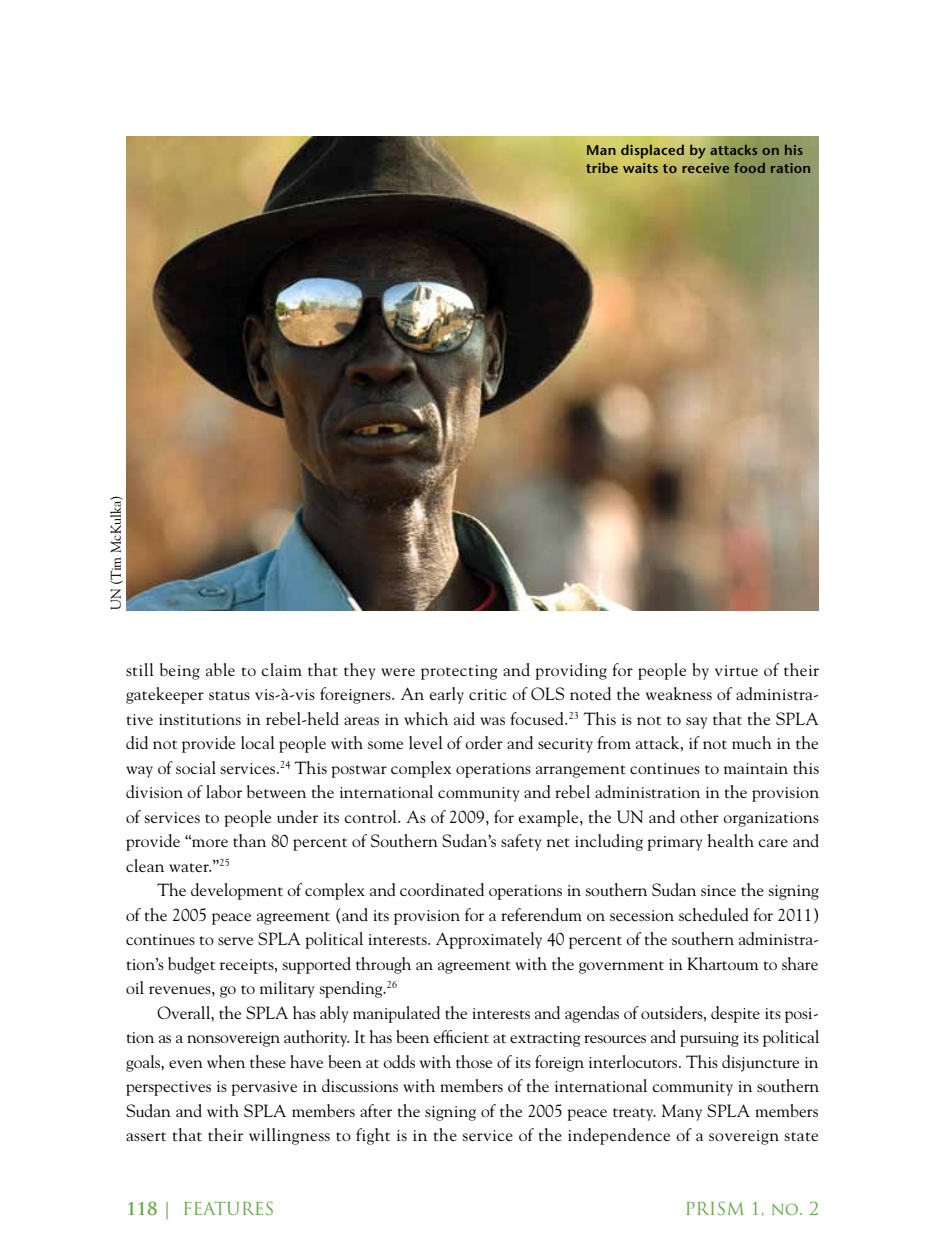
<style>
.page{position:relative;width:945px;height:1260px;background:#fff}
.page>*{position:absolute;margin:0;border:0;box-sizing:border-box;transform-origin:0 0}
.t1{font:17.5px/24.5px "Goudy Std";letter-spacing:.01em;color:#000;text-align:justify}
.t2{font:17.5px "Trajan Pro";color:#61a846}
.t3{font:600 14px/17.5px "Stone Sans Std";letter-spacing:.02em;color:#000}
.t4{font:14px "Goudy Std";color:#000}
.s1{font-weight:700}
</style>
<div class="page">
<img style="left:126px;top:136px;width:693px;height:474px">
<p class="t4" style="left:107px;top:610px;width:116px;rotate:-90deg">UN (Tim McKulka)</p>
<p class="t3" style="left:586px;top:141px;width:226px">M an displaced by attacks on his tribe waits to receive food ration</p>
<p class="t1" style="left:126px;top:657px;width:695px">still being able to claim that they were protecting and providing for people by virtue of their gatekeeper status vis-à-vis foreigners. An early critic of OLS noted the weakness of administra&shy;tive institutions in rebel-held areas in which aid was focused.<sup>23</sup> This is not to say that the SPLA did not provide local people with some level of order and security from attack, if not much in the way of social services.<sup>24</sup> This postwar complex operations arrangement continues to maintain this division of labor between the international community and rebel administration in the provision of services to people under its control. As of 2009, for example, the UN and other organizations provide “more than 80 percent of Southern Sudan’s safety net including primary health care and clean water.”<sup>25</sup></p>
<p class="t1" style="left:126px;top:877px;width:695px;text-indent:32px">The development of complex and coordinated operations in southern Sudan since the signing of the 2005 peace agreement (and its provision for a referendum on secession scheduled for 2011) continues to serve SPLA political interests. Approximately 40 percent of the southern administra&shy;tion’s budget receipts, supported through an agreement with the government in Khartoum to share oil revenues, go to military spending.<sup>26</sup></p>
<p class="t1" style="left:126px;top:1000px;width:695px;text-indent:31px">Overall, the SPLA has ably manipulated the interests and agendas of outsiders, despite its posi&shy;tion as a nonsovereign authority. It has been efficient at extracting resources and pursuing its political goals, even when these have been at odds with those of its foreign interlocutors. This disjuncture in perspectives is pervasive in discussions with members of the international community in southern Sudan and with SPLA members after the signing of the 2005 peace treaty. Many SPLA members assert that their willingness to fight is in the service of the independence of a sovereign state</p>
<p class="t2" style="left:126px;top:1197px;width:147px"><span class="s1">118 |</span> FEATURES</p>
<p class="t2" style="left:685px;top:1197px;width:136px">PRISM 1, NO. 2</p>
</div>
